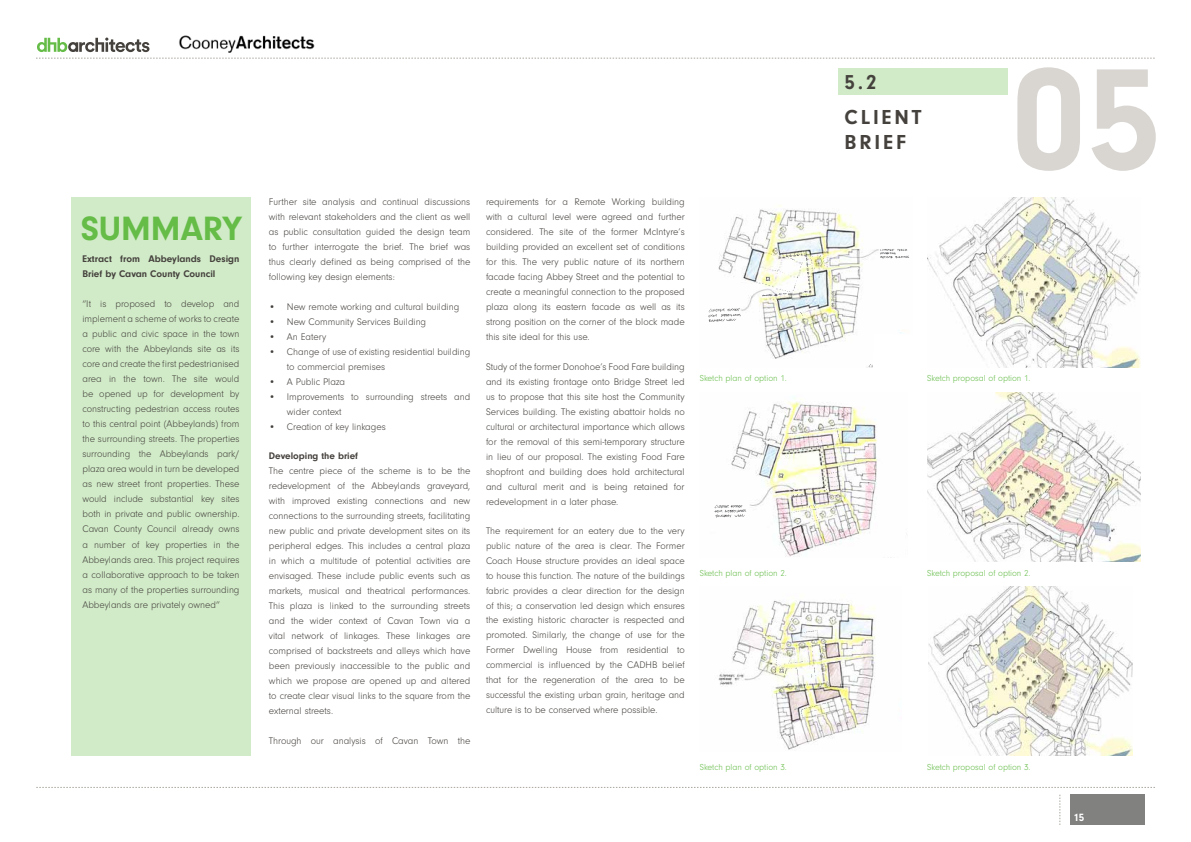
<style>
.page{position:relative;width:1191px;height:842px;background:#fff}
.page>*{position:absolute;margin:0;border:0;box-sizing:border-box;transform-origin:0 0}
.t1{font:700 150px "Neuzeit Gro";color:#d9d6d2}
.t2{font:700 35px "Neuzeit Gro";color:#65bc47}
.t3{font:700 21px/35.2px "Neuzeit Gro";letter-spacing:.14em;color:#45413d}
.t4{font:700 11px "Neuzeit Gro";color:#fff}
.t5{font:300 10px/15px "Neuzeit Gro";color:#45413d;text-align:justify}
.t6{font:700 10px/15px "Neuzeit Gro";color:#45413d}
.t7{font:300 9.9px/14.9px "Neuzeit Gro";color:#45413d;text-align:justify}
.t8{font:700 9.9px "Neuzeit Gro";color:#45413d}
.t9{font:300 9px "Neuzeit Gro";color:#65bc47}
</style>
<div class="page">
<svg style="left:36px;top:58px;width:1119px;height:1px"></svg>
<svg style="left:37px;top:38px;width:112px;height:14px"></svg>
<img style="left:179px;top:36px;width:136px;height:17px">
<svg style="left:36px;top:787px;width:1119px;height:1px"></svg>
<svg style="left:1059px;top:795px;width:1px;height:30px"></svg>
<div style="left:1070px;top:795px;width:74px;height:30px;background:#818280"></div>
<img style="left:928px;top:586px;width:204px;height:170px">
<img style="left:718px;top:600px;width:157px;height:85px">
<img style="left:766px;top:641px;width:4px;height:44px">
<img style="left:770px;top:618px;width:105px;height:132px">
<div style="left:838px;top:68px;width:170px;height:27px;background:#d1ebc8"></div>
<div style="left:71px;top:198px;width:180px;height:558px;background:#d1ebc8"></div>
<img style="left:725px;top:205px;width:138px;height:44px">
<img style="left:708px;top:249px;width:201px;height:118px">
<img style="left:927px;top:198px;width:213px;height:169px">
<img style="left:927px;top:392px;width:213px;height:170px">
<img style="left:744px;top:401px;width:132px;height:25px">
<img style="left:714px;top:426px;width:164px;height:131px">
<h2 class="t2" style="left:81px;top:209px;width:163px">SUMMARY</h2>
<p class="t6" style="left:82px;top:252px;width:159px">Extract from Abbeylands Design<br>Brief by Cavan County Council</p>
<p class="t5" style="left:82px;top:297px;width:159px">“It is proposed to develop and implement a scheme of works to create a public and civic space in the town core with the Abbeylands site as its core and create the first pedestrianised area in the town. The site would be opened up for development by constructing pedestrian access routes to this central point (Abbeylands) from the surrounding streets. The properties surrounding the Abbeylands park/ plaza area would in turn be developed as new street front properties. These would include substantial key sites both in private and public ownership.<br>Cavan County Council already owns a number of key properties in the Abbeylands area. This project requires a collaborative approach to be taken as many of the properties surrounding Abbeylands are privately owned”</p>
<p class="t5" style="left:269px;top:194px;width:203px">Further site analysis and continual discussions with relevant stakeholders and the client as well as public consultation guided the design team to further interrogate the brief. The brief was thus clearly defined as being comprised of the following key design elements:</p>
<p class="t5" style="left:269px;top:299px;width:192px">• New remote working and cultural building</p>
<p class="t5" style="left:269px;top:314px;width:159px">• New Community Services Building</p>
<p class="t5" style="left:269px;top:329px;width:59px">• An Eatery</p>
<p class="t5" style="left:287px;top:344px;width:185px;text-indent:-18px">• Change of use of existing residential building to commercial premises</p>
<p class="t5" style="left:269px;top:374px;width:78px">• A Public Plaza</p>
<p class="t5" style="left:287px;top:389px;width:185px;text-indent:-18px">• Improvements to surrounding streets and wider context</p>
<p class="t5" style="left:269px;top:419px;width:118px">• Creation of key linkages</p>
<p class="t8" style="left:269px;top:450px;width:91px">Developing the brief</p>
<p class="t5" style="left:269px;top:464px;width:203px">The centre piece of the scheme is to be the redevelopment of the Abbeylands graveyard, with improved existing connections and new connections to the surrounding streets, facilitating new public and private development sites on its peripheral edges. This includes a central plaza in which a multitude of potential activities are envisaged. These include public events such as markets, musical and theatrical performances.<br>This plaza is linked to the surrounding streets and the wider context of Cavan Town via a vital network of linkages. These linkages are comprised of backstreets and alleys which have been previously inaccessible to the public and which we propose are opened up and altered to create clear visual links to the square from the external streets.</p>
<p class="t5" style="left:269px;top:734px;width:203px">Through our analysis of Cavan Town the</p>
<p class="t5" style="left:486px;top:194px;width:200px">requirements for a Remote Working building with a cultural level were agreed and further considered. The site of the former McIntyre’s building provided an excellent set of conditions for this. The very public nature of its northern facade facing Abbey Street and the potential to create a meaningful connection to the proposed plaza along its eastern facade as well as its strong position on the corner of the block made this site ideal for this use.</p>
<p class="t5" style="left:486px;top:359px;width:200px">Study of the former Donohoe’s Food Fare building and its existing frontage onto Bridge Street led us to propose that this site host the Community Services building. The existing abattoir holds no cultural or architectural importance which allows for the removal of this semi-temporary structure in lieu of our proposal. The existing Food Fare shopfront and building does hold architectural and cultural merit and is being retained for redevelopment in a later phase.</p>
<p class="t7" style="left:486px;top:524px;width:200px">The requirement for an eatery due to the very public nature of the area is clear. The Former Coach House structure provides an ideal space to house this function. The nature of the buildings fabric provides a clear direction for the design of this; a conservation led design which ensures the existing historic character is respected and promoted. Similarly, the change of use for the Former Dwelling House from residential to commercial is influenced by the CADHB belief that for the regeneration of the area to be successful the existing urban grain, heritage and culture is to be conserved where possible.</p>
<h3 class="t3" style="left:844px;top:65px;width:79px">5.2<br>CLIENT</h3>
<h3 class="t3" style="left:844px;top:125px;width:63px">BRIEF</h3>
<h1 class="t1" style="left:1011px;top:36px;width:152px">05</h1>
<p class="t9" style="left:699px;top:374px;width:89px">Sketch plan of option 1.</p>
<p class="t9" style="left:927px;top:374px;width:105px">Sketch proposal of option 1.</p>
<p class="t9" style="left:699px;top:568px;width:89px">Sketch plan of option 2.</p>
<p class="t9" style="left:927px;top:568px;width:105px">Sketch proposal of option 2.</p>
<p class="t9" style="left:699px;top:762px;width:89px">Sketch plan of option 3.</p>
<p class="t9" style="left:927px;top:762px;width:105px">Sketch proposal of option 3.</p>
<p class="t4" style="left:1073px;top:811px;width:12px">15</p>
</div>
